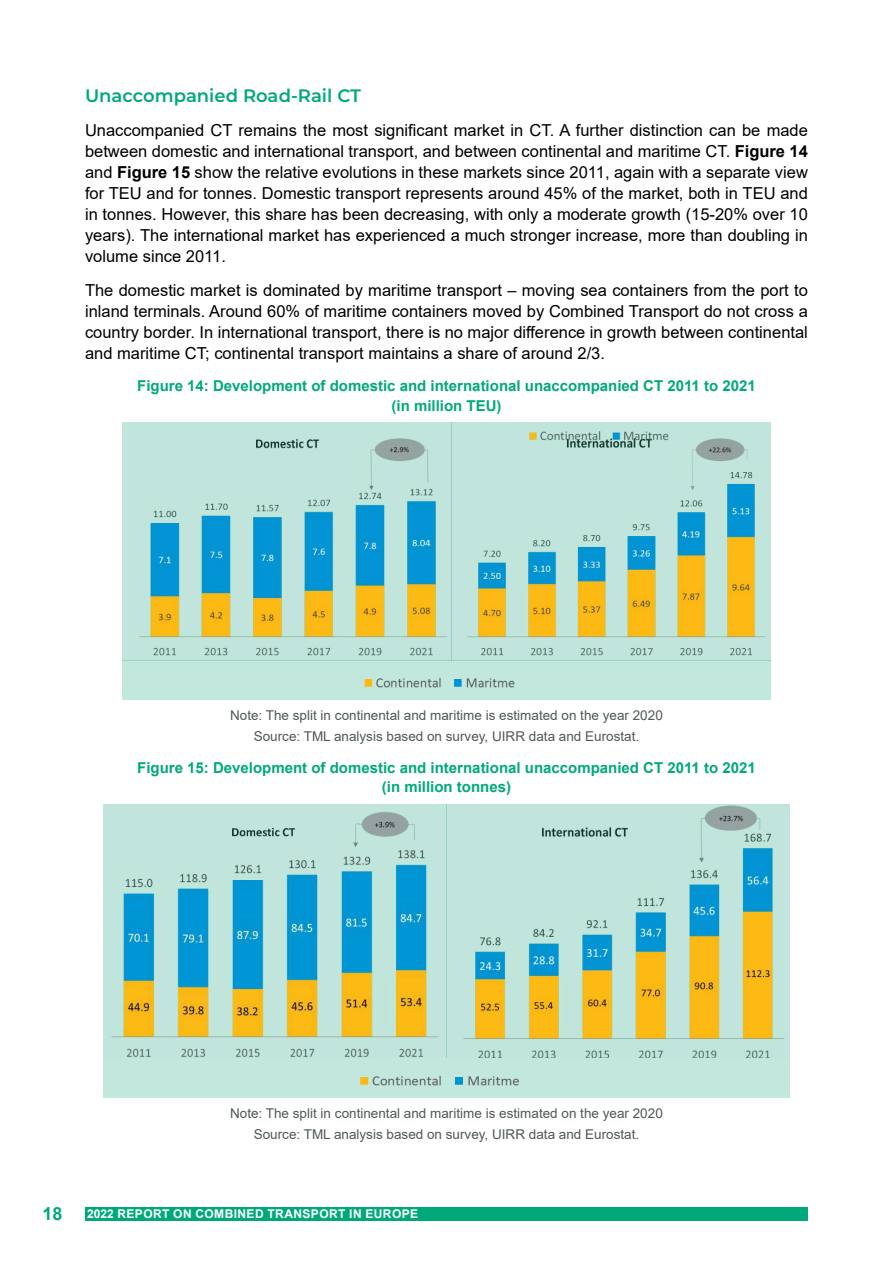
<style>
.page{position:relative;width:893px;height:1263px;background:#fff}
.page>*{position:absolute;margin:0;border:0;box-sizing:border-box;transform-origin:0 0}
.t1{font:600 18px "Montserrat";color:#00a97a}
.t2{font:700 18px "Arial";color:#00a97a}
.t3{font:16.5px/21px "Arial";color:#000;text-align:justify}
.t4{font:700 15px/19.5px "Arial";color:#00a97a;text-align:center}
.t5{font:13.5px/20.7px "Arial";color:#505858;text-align:center}
.t6{font:700 12px "Arial";letter-spacing:.035em;color:#fff}
.s1{font-weight:700}
</style>
<div class="page">
<div style="left:85px;top:1207px;width:723px;height:13px;background:#00a97a"></div>
<img style="left:122px;top:423px;width:648px;height:276px">
<img style="left:103px;top:804px;width:687px;height:255px">
<div style="left:103px;top:1059px;width:687px;height:38px;background:#c2e7dd"></div>
<p class="t1" style="left:85px;top:83px;width:278px">Unaccompanied Road-Rail CT</p>
<p class="t3" style="left:85px;top:120px;width:724px">Unaccompanied CT remains the most significant market in CT. A further distinction can be made between domestic and international transport, and between continental and maritime CT. <span class="s1">Figure 14 </span>and <span class="s1">Figure 15</span> show the relative evolutions in these markets since 2011, again with a separate view for TEU and for tonnes. Domestic transport represents around 45% of the market, both in TEU and in tonnes. However, this share has been decreasing, with only a moderate growth (15-20% over 10 years). The international market has experienced a much stronger increase, more than doubling in volume since 2011.</p>
<p class="t3" style="left:85px;top:280px;width:724px">The domestic market is dominated by maritime transport – moving sea containers from the port to inland terminals. Around 60% of maritime containers moved by Combined Transport do not cross a country border. In international transport, there is no major difference in growth between continental and maritime CT; continental transport maintains a share of around 2/3.</p>
<p class="t4" style="left:137px;top:376px;width:620px">Figure 14: Development of domestic and international unaccompanied CT 2011 to 2021 (in million TEU)</p>
<p class="t5" style="left:230px;top:704px;width:434px">Note: The split in continental and maritime is estimated on the year 2020<br>Source: TML analysis based on survey, UIRR data and Eurostat.</p>
<p class="t4" style="left:137px;top:758px;width:620px">Figure 15: Development of domestic and international unaccompanied CT 2011 to 2021 (in million tonnes)</p>
<p class="t5" style="left:230px;top:1103px;width:434px">Note: The split in continental and maritime is estimated on the year 2020<br>Source: TML analysis based on survey, UIRR data and Eurostat.</p>
<p class="t2" style="left:43px;top:1201px;width:22px">18</p>
<p class="t6" style="left:87px;top:1205px;width:333px">2022 REPORT ON COMBINED TRANSPORT IN EUROPE</p>
</div>
